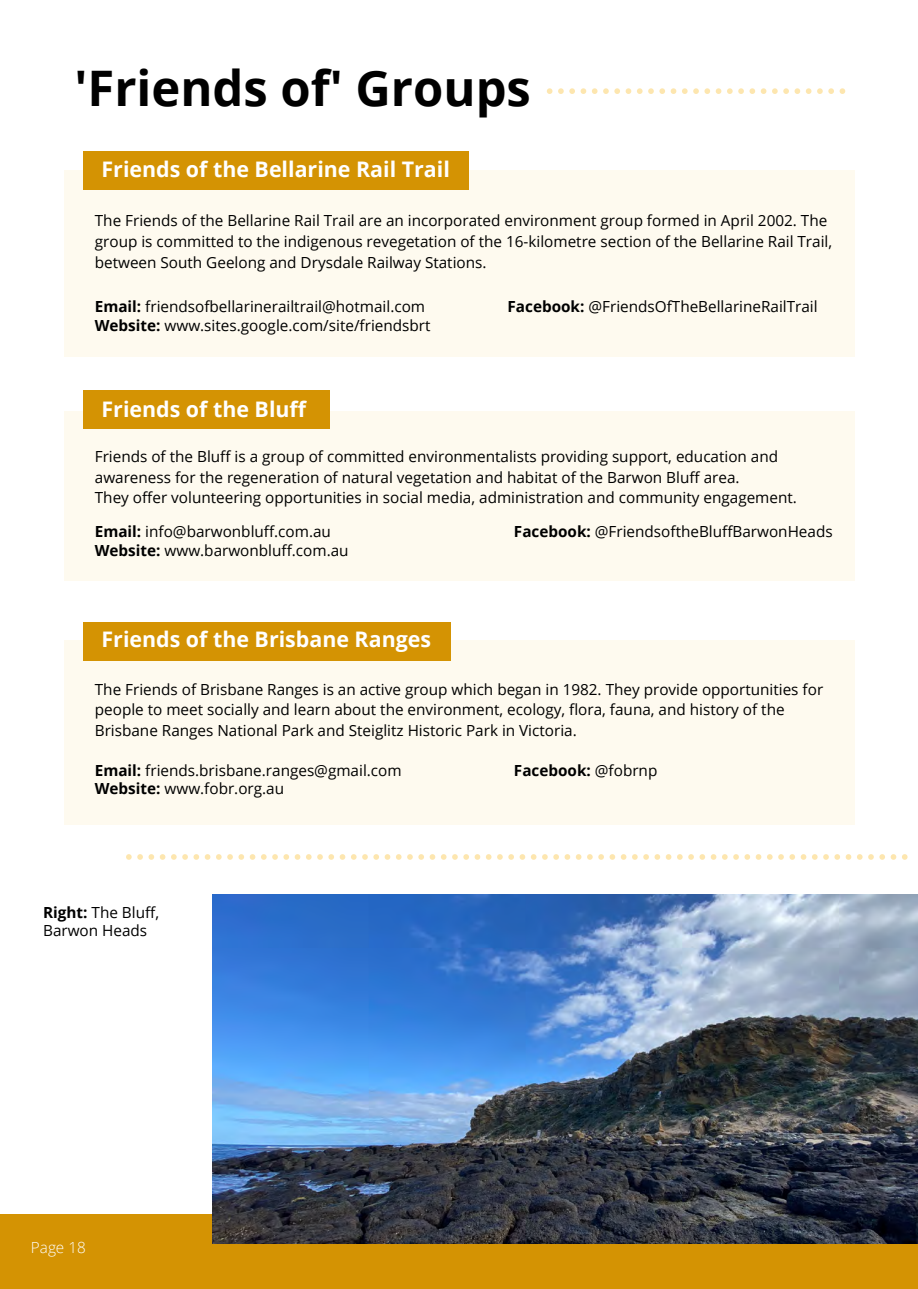
<style>
.page{position:relative;width:918px;height:1289px;background:#fff}
.page>*{position:absolute;margin:0;border:0;box-sizing:border-box;transform-origin:0 0}
.t1{font:700 48.9px "Open Sans";color:#000}
.t2{font:700 21.45px "Open Sans";color:#fff}
.t3{font:15.3px/20.7px "Open Sans";color:#000}
.t4{font:700 15.3px "Open Sans";color:#000}
.t5{font:300 15.3px "Open Sans";color:#fff}
.s1{font-weight:700}
.s2{font-weight:400}
</style>
<div class="page">
<div style="left:0;top:1214px;width:918px;height:74px;background:#d49303"></div>
<img style="left:213px;top:894px;width:705px;height:349px">
<div style="left:64px;top:411px;width:790px;height:170px;background:#fefaef"></div>
<div style="left:64px;top:170px;width:790px;height:187px;background:#fefaef"></div>
<div style="left:64px;top:640px;width:790px;height:184px;background:#fefaef"></div>
<svg style="left:126px;top:854px;width:782px;height:5px"></svg>
<div style="left:83px;top:151px;width:386px;height:38px;background:#d49303"></div>
<div style="left:83px;top:622px;width:368px;height:39px;background:#d49303"></div>
<div style="left:83px;top:390px;width:246px;height:39px;background:#d49303"></div>
<svg style="left:547px;top:88px;width:298px;height:6px"></svg>
<h1 class="t1" style="left:75px;top:54px;width:458px">'Friends of' Groups</h1>
<h2 class="t2" style="left:102px;top:154px;width:350px">Friends of the Bellarine Rail Trail</h2>
<p class="t3" style="left:95px;top:210px;width:739px">The Friends of the Bellarine Rail Trail are an incorporated environment group formed in April 2002. The group is committed to the indigenous revegetation of the 16-kilometre section of the Bellarine Rail Trail, between South Geelong and Drysdale Railway Stations.</p>
<p class="t3" style="left:95px;top:297px;width:337px;line-height:18.3px"><span class="s1">Email:</span> friendsofbellarinerailtrail@hotmail.com<br><span class="s1">Website:</span> www.sites.google.com/site/friendsbrt</p>
<p class="t3" style="left:508px;top:296px;width:312px"><span class="s1">Facebook:</span> @FriendsOfTheBellarineRailTrail</p>
<h2 class="t2" style="left:102px;top:393px;width:206px">Friends of the Bluff</h2>
<p class="t3" style="left:95px;top:445px;width:704px">Friends of the Bluff is a group of committed environmentalists providing support, education and awareness for the regeneration of natural vegetation and habitat of the Barwon Bluff area.<br>They offer volunteering opportunities in social media, administration and community engagement.</p>
<p class="t3" style="left:95px;top:521px;width:238px"><span class="s1">Email:</span> info@barwonbluff.com.au</p>
<p class="t3" style="left:95px;top:539px;width:255px"><span class="s1">Website:</span> www.barwonbluff.com.au</p>
<h2 class="t2" style="left:102px;top:624px;width:331px">Friends of the Brisbane Ranges</h2>
<p class="t3" style="left:514px;top:521px;width:320px"><span class="s1">Facebook:</span> @FriendsoftheBluffBarwonHeads</p>
<p class="t3" style="left:95px;top:678px;width:730px">The Friends of Brisbane Ranges is an active group which began in 1982. They provide opportunities for people to meet socially and learn about the environment, ecology, flora, fauna, and history of the<br>Brisbane Ranges National Park and Steiglitz Historic Park in Victoria.</p>
<p class="t3" style="left:95px;top:760px;width:308px;line-height:18.3px"><span class="s1">Email:</span> friends.brisbane.ranges@gmail.com<br><span class="s1">Website:</span> www.fobr.org.au</p>
<p class="t4" style="left:514px;top:759px;width:145px">Facebook: <span class="s2">@fobrnp</span></p>
<p class="t3" style="left:43px;top:902px;width:118px;line-height:18px"><span class="s1">Right:</span> The Bluff,<br>Barwon Heads</p>
<p class="t5" style="left:31px;top:1236px;width:56px">Page 18</p>
</div>
